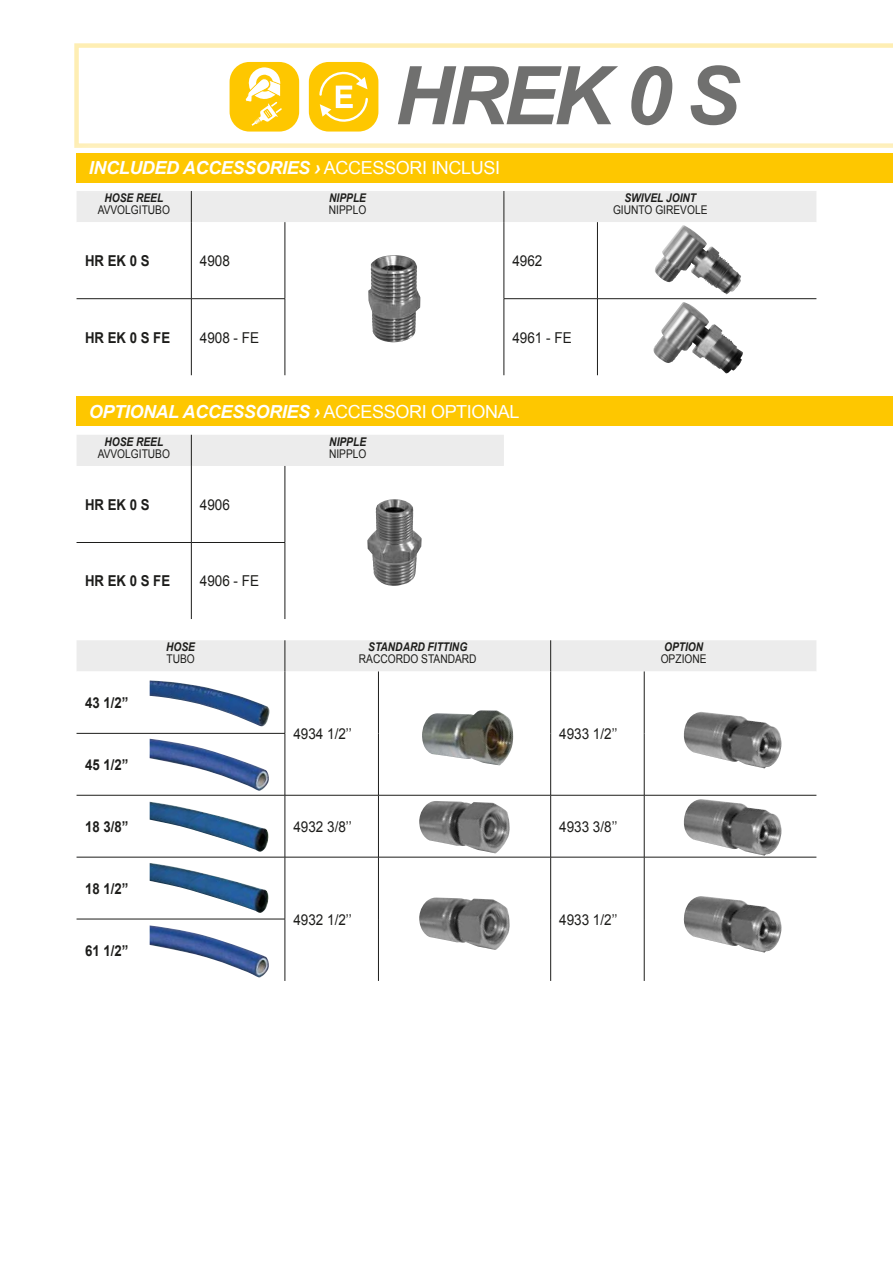
<style>
.page{position:relative;width:893px;height:1263px;background:#fff}
.page>*{position:absolute;margin:0;border:0;box-sizing:border-box;transform-origin:0 0}
.t1{font:italic 700 81px "Arial";color:#70706f}
.t2{font:italic 700 18px "Arial";letter-spacing:-.02em;color:#fff}
.t3{font:15px "Arial";color:#1d1d1b;scale:.9 1}
.t4{font:700 15px "Arial";color:#1d1d1b;scale:.88 1}
.t5{font:12px "Arial";color:#1d1d1b;scale:.85 1}
.t6{font:italic 700 12px "Arial";color:#1d1d1b;scale:.85 1}
.s1{font-weight:400;font-style:normal}
</style>
<div class="page">
<svg style="left:74px;top:43px;width:819px;height:94px"></svg>
<div style="left:77px;top:396px;width:816px;height:30px;background:#fec700"></div>
<div style="left:77px;top:199px;width:739px;height:23px;background:#ececec"></div>
<svg style="left:77px;top:222px;width:739px;height:153px"></svg>
<hr style="left:77px;top:298px;width:114px;height:1px;background:#1d1d1b">
<hr style="left:191px;top:298px;width:94px;height:1px;background:#1d1d1b">
<hr style="left:504px;top:298px;width:93px;height:1px;background:#1d1d1b">
<hr style="left:597px;top:298px;width:219px;height:1px;background:#1d1d1b">
<hr style="left:191px;top:191px;width:1px;height:31px;background:#1d1d1b">
<hr style="left:504px;top:191px;width:1px;height:31px;background:#1d1d1b">
<hr style="left:191px;top:222px;width:1px;height:76px;background:#1d1d1b">
<hr style="left:285px;top:222px;width:1px;height:76px;background:#1d1d1b">
<hr style="left:504px;top:222px;width:1px;height:76px;background:#1d1d1b">
<hr style="left:191px;top:299px;width:1px;height:76px;background:#1d1d1b">
<hr style="left:285px;top:299px;width:1px;height:76px;background:#1d1d1b">
<hr style="left:504px;top:299px;width:1px;height:76px;background:#1d1d1b">
<hr style="left:597px;top:222px;width:1px;height:76px;background:#1d1d1b">
<hr style="left:597px;top:299px;width:1px;height:76px;background:#1d1d1b">
<img style="left:368px;top:255px;width:53px;height:87px">
<div style="left:77px;top:435px;width:427px;height:31px;background:#ececec"></div>
<svg style="left:190px;top:466px;width:96px;height:153px"></svg>
<hr style="left:77px;top:542px;width:114px;height:1px;background:#1d1d1b">
<hr style="left:191px;top:542px;width:94px;height:1px;background:#1d1d1b">
<hr style="left:191px;top:435px;width:1px;height:31px;background:#1d1d1b">
<hr style="left:191px;top:466px;width:1px;height:76px;background:#1d1d1b">
<hr style="left:191px;top:543px;width:1px;height:76px;background:#1d1d1b">
<hr style="left:285px;top:466px;width:1px;height:76px;background:#1d1d1b">
<hr style="left:285px;top:543px;width:1px;height:76px;background:#1d1d1b">
<img style="left:367px;top:499px;width:55px;height:87px">
<img style="left:655px;top:225px;width:86px;height:70px">
<img style="left:653px;top:302px;width:90px;height:73px">
<div style="left:61px;top:137px;width:832px;height:62px;background:#fff;opacity:.75"></div>
<div style="left:77px;top:153px;width:816px;height:30px;background:#fec700"></div>
<div style="left:77px;top:640px;width:739px;height:31px;background:#ececec"></div>
<svg style="left:77px;top:671px;width:739px;height:310px"></svg>
<hr style="left:77px;top:733px;width:208px;height:1px;background:#1d1d1b">
<hr style="left:77px;top:857px;width:208px;height:1px;background:#1d1d1b">
<hr style="left:285px;top:857px;width:93px;height:1px;background:#1d1d1b">
<hr style="left:378px;top:857px;width:173px;height:1px;background:#1d1d1b">
<hr style="left:551px;top:857px;width:93px;height:1px;background:#1d1d1b">
<hr style="left:644px;top:857px;width:172px;height:1px;background:#1d1d1b">
<hr style="left:77px;top:919px;width:208px;height:1px;background:#1d1d1b">
<hr style="left:77px;top:795px;width:208px;height:1px;background:#1d1d1b">
<hr style="left:285px;top:795px;width:93px;height:1px;background:#1d1d1b">
<hr style="left:378px;top:795px;width:173px;height:1px;background:#1d1d1b">
<hr style="left:551px;top:795px;width:93px;height:1px;background:#1d1d1b">
<hr style="left:644px;top:795px;width:172px;height:1px;background:#1d1d1b">
<hr style="left:285px;top:640px;width:1px;height:31px;background:#1d1d1b">
<hr style="left:550px;top:640px;width:1px;height:31px;background:#1d1d1b">
<hr style="left:285px;top:671px;width:1px;height:62px;background:#1d1d1b">
<hr style="left:550px;top:671px;width:1px;height:62px;background:#1d1d1b">
<hr style="left:550px;top:733px;width:1px;height:62px;background:#1d1d1b">
<hr style="left:285px;top:733px;width:1px;height:62px;background:#1d1d1b">
<hr style="left:285px;top:795px;width:1px;height:62px;background:#1d1d1b">
<hr style="left:550px;top:795px;width:1px;height:62px;background:#1d1d1b">
<hr style="left:285px;top:857px;width:1px;height:62px;background:#1d1d1b">
<hr style="left:550px;top:857px;width:1px;height:62px;background:#1d1d1b">
<hr style="left:285px;top:919px;width:1px;height:62px;background:#1d1d1b">
<hr style="left:550px;top:919px;width:1px;height:62px;background:#1d1d1b">
<hr style="left:378px;top:671px;width:1px;height:62px;background:#1d1d1b">
<hr style="left:644px;top:671px;width:1px;height:62px;background:#1d1d1b">
<hr style="left:378px;top:733px;width:1px;height:62px;background:#1d1d1b">
<hr style="left:644px;top:733px;width:1px;height:62px;background:#1d1d1b">
<hr style="left:378px;top:795px;width:1px;height:62px;background:#1d1d1b">
<hr style="left:644px;top:795px;width:1px;height:62px;background:#1d1d1b">
<hr style="left:378px;top:857px;width:1px;height:62px;background:#1d1d1b">
<hr style="left:644px;top:857px;width:1px;height:62px;background:#1d1d1b">
<hr style="left:378px;top:919px;width:1px;height:62px;background:#1d1d1b">
<hr style="left:644px;top:919px;width:1px;height:62px;background:#1d1d1b">
<img style="left:150px;top:680px;width:120px;height:46px">
<img style="left:150px;top:739px;width:119px;height:52px">
<img style="left:150px;top:925px;width:119px;height:52px">
<img style="left:150px;top:802px;width:119px;height:50px">
<img style="left:150px;top:863px;width:119px;height:50px">
<img style="left:419px;top:801px;width:91px;height:52px">
<img style="left:419px;top:898px;width:91px;height:52px">
<img style="left:683px;top:799px;width:18px;height:33px">
<img style="left:683px;top:896px;width:98px;height:56px">
<img style="left:683px;top:727px;width:6px;height:22px">
<img style="left:422px;top:710px;width:91px;height:55px">
<div style="left:230px;top:62px;width:69px;height:70px;background:#fec700;border-radius:20px"></div>
<svg style="left:245px;top:67px;width:37px;height:59px"></svg>
<div style="left:309px;top:62px;width:69px;height:70px;background:#fec700;border-radius:20px"></div>
<svg style="left:319px;top:71px;width:49px;height:51px"></svg>
<h1 class="t1" style="left:394px;top:43px;width:347px">HREK 0 S</h1>
<p class="t2" style="left:89px;top:156px;width:413px">INCLUDED ACCESSORIES › <span class="s1">ACCESSORI INCLUSI</span></p>
<p class="t6" style="left:104px;top:190px;width:71px">HOSE REEL</p>
<p class="t5" style="left:98px;top:202px;width:87px">AVVOLGITUBO</p>
<p class="t6" style="left:329px;top:190px;width:45px">NIPPLE</p>
<p class="t5" style="left:329px;top:202px;width:46px">NIPPLO</p>
<p class="t4" style="left:85px;top:251px;width:75px">HR EK 0 S</p>
<p class="t3" style="left:200px;top:251px;width:35px">4908</p>
<p class="t3" style="left:512px;top:251px;width:35px">4962</p>
<p class="t4" style="left:85px;top:327px;width:98px">HR EK 0 S FE</p>
<p class="t3" style="left:200px;top:327px;width:67px">4908 - FE</p>
<p class="t3" style="left:512px;top:327px;width:67px">4961 - FE</p>
<p class="t2" style="left:89px;top:400px;width:432px">OPTIONAL ACCESSORIES › <span class="s1">ACCESSORI OPTIONAL</span></p>
<p class="t6" style="left:104px;top:434px;width:71px">HOSE REEL</p>
<p class="t5" style="left:98px;top:446px;width:87px">AVVOLGITUBO</p>
<p class="t4" style="left:85px;top:494px;width:75px">HR EK 0 S</p>
<p class="t3" style="left:200px;top:494px;width:35px">4906</p>
<p class="t4" style="left:85px;top:571px;width:98px">HR EK 0 S FE</p>
<p class="t3" style="left:200px;top:571px;width:67px">4906 - FE</p>
<p class="t4" style="left:85px;top:693px;width:51px">43 1/2’’</p>
<p class="t6" style="left:166px;top:639px;width:36px">HOSE</p>
<p class="t5" style="left:166px;top:651px;width:35px">TUBO</p>
<p class="t6" style="left:329px;top:434px;width:45px">NIPPLE</p>
<p class="t5" style="left:329px;top:446px;width:46px">NIPPLO</p>
<p class="t6" style="left:368px;top:639px;width:118px">STANDARD FITTING</p>
<p class="t5" style="left:359px;top:651px;width:140px">RACCORDO STANDARD</p>
<p class="t6" style="left:624px;top:190px;width:86px">SWIVEL JOINT</p>
<p class="t5" style="left:613px;top:202px;width:113px">GIUNTO GIREVOLE</p>
<p class="t6" style="left:664px;top:639px;width:48px">OPTION</p>
<p class="t5" style="left:661px;top:651px;width:56px">OPZIONE</p>
<p class="t4" style="left:85px;top:755px;width:51px">45 1/2’’</p>
<p class="t3" style="left:293px;top:724px;width:66px">4934 1/2’’</p>
<p class="t3" style="left:559px;top:724px;width:66px">4933 1/2’’</p>
<p class="t4" style="left:85px;top:816px;width:51px">18 3/8’’</p>
<p class="t3" style="left:293px;top:816px;width:66px">4932 3/8’’</p>
<p class="t3" style="left:559px;top:816px;width:66px">4933 3/8’’</p>
<p class="t4" style="left:85px;top:878px;width:51px">18 1/2’’</p>
<p class="t4" style="left:85px;top:940px;width:51px">61 1/2’’</p>
<p class="t3" style="left:293px;top:909px;width:66px">4932 1/2’’</p>
<p class="t3" style="left:559px;top:909px;width:66px">4933 1/2’’</p>
</div>
